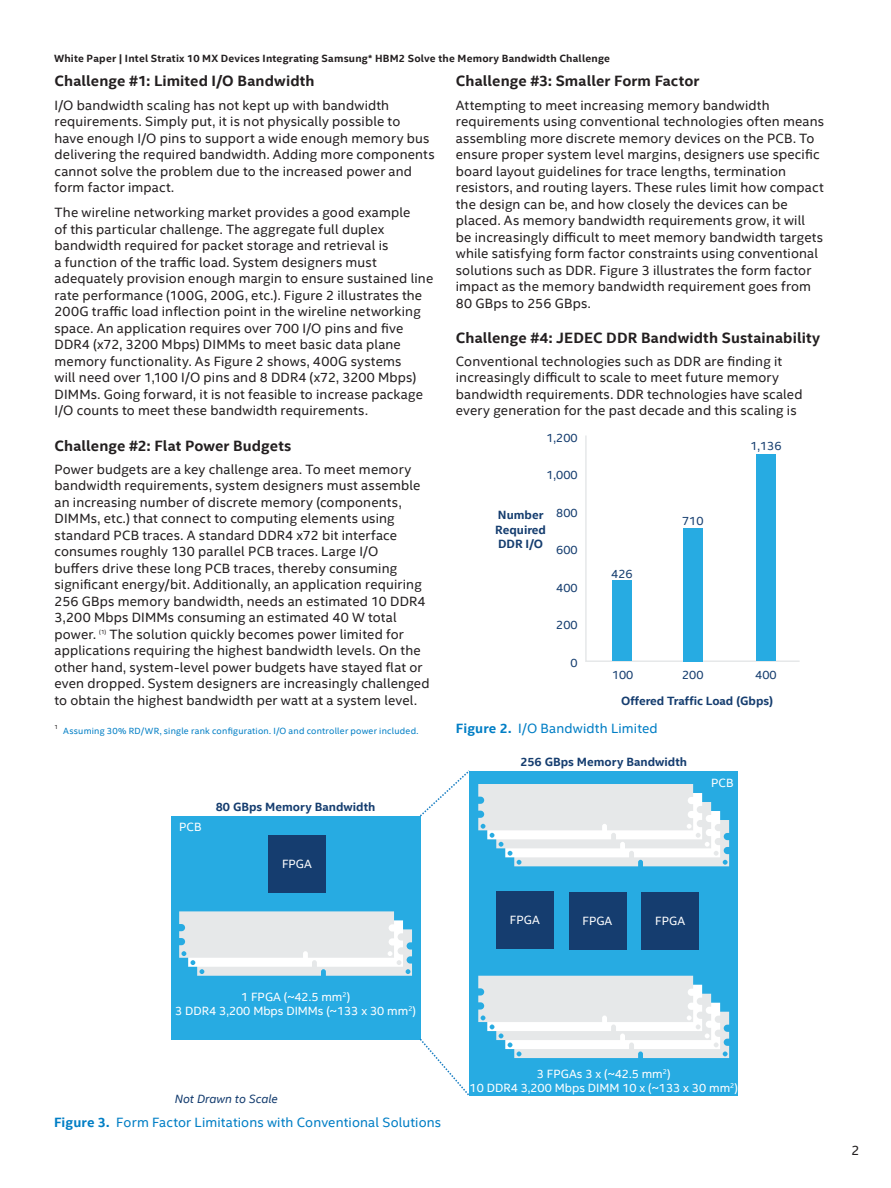
<style>
.page{position:relative;width:891px;height:1188px;background:#fff}
.page>*{position:absolute;margin:0;border:0;box-sizing:border-box;transform-origin:0 0}
.t1{font:700 15px "Intel Clear";letter-spacing:.01em;color:#231f20}
.t2{font:13.5px/16.5px "Intel Clear";letter-spacing:.01em;color:#231f20}
.t3{font:13.5px "Intel Clear";letter-spacing:.01em;color:#007ec5}
.t4{font:12px/14.4px "Intel Clear";color:#fff;text-align:center}
.t5{font:700 12px/14.4px "Intel Clear";color:#153d6f}
.t6{font:12px "Intel Clear";color:#153d6f}
.t7{font:italic 12px "Intel Clear";letter-spacing:-.005em;color:#153d6f}
.t8{font:700 10.5px "Intel Clear";letter-spacing:.02em;color:#231f20}
.t9{font:9px "Intel Clear";letter-spacing:.025em;color:#007ec5}
.t10{font:6px "Intel Clear";color:#231f20}
.s1{font-weight:700}
</style>
<div class="page">
<svg style="left:585px;top:435px;width:215px;height:227px"></svg>
<div style="left:612px;top:581px;width:20px;height:80px;background:#27abe2"></div>
<div style="left:683px;top:528px;width:19px;height:133px;background:#27abe2"></div>
<div style="left:756px;top:455px;width:20px;height:206px;background:#27abe2"></div>
<div style="left:171px;top:816px;width:249px;height:223px;background:#27abe2"></div>
<div style="left:469px;top:771px;width:269px;height:325px;background:#27abe2"></div>
<svg style="left:179px;top:911px;width:233px;height:65px;background:#dee7eb"></svg>
<svg style="left:478px;top:784px;width:251px;height:82px;background:#d9e7ed"></svg>
<svg style="left:478px;top:976px;width:251px;height:82px;background:#d9e7ed"></svg>
<svg style="left:420px;top:770px;width:50px;height:48px"></svg>
<svg style="left:418px;top:1037px;width:51px;height:59px"></svg>
<div style="left:268px;top:836px;width:58px;height:57px;background:#153d6f"></div>
<div style="left:496px;top:892px;width:57px;height:57px;background:#153d6f"></div>
<div style="left:569px;top:892px;width:57px;height:58px;background:#153d6f"></div>
<div style="left:642px;top:892px;width:57px;height:58px;background:#153d6f"></div>
<p class="t8" style="left:54px;top:51px;width:558px">White Paper | Intel Stratix 10 MX Devices Integrating Samsung* HBM2 Solve the Memory Bandwidth Challenge</p>
<p class="t1" style="left:55px;top:71px;width:262px">Challenge #1: Limited I/O Bandwidth</p>
<p class="t2" style="left:55px;top:96px;width:382px">I/O bandwidth scaling has not kept up with bandwidth requirements. Simply put, it is not physically possible to<br>have enough I/O pins to support a wide enough memory bus delivering the required bandwidth. Adding more components cannot solve the problem due to the increased power and form factor impact.</p>
<p class="t2" style="left:55px;top:204px;width:380px">The wireline networking market provides a good example<br>of this particular challenge. The aggregate full duplex bandwidth required for packet storage and retrieval is<br>a function of the traffic load. System designers must adequately provision enough margin to ensure sustained line rate performance (100G, 200G, etc.). Figure 2 illustrates the 200G traffic load inflection point in the wireline networking space. An application requires over 700 I/O pins and five DDR4 (x72, 3200 Mbps) DIMMs to meet basic data plane memory functionality. As Figure 2 shows, 400G systems<br>will need over 1,100 I/O pins and 8 DDR4 (x72, 3200 Mbps)<br>DIMMs. Going forward, it is not feasible to increase package I/O counts to meet these bandwidth requirements.</p>
<p class="t1" style="left:55px;top:435px;width:238px">Challenge #2: Flat Power Budgets</p>
<p class="t2" style="left:55px;top:460px;width:372px">Power budgets are a key challenge area. To meet memory bandwidth requirements, system designers must assemble an increasing number of discrete memory (components, DIMMs, etc.) that connect to computing elements using standard PCB traces. A standard DDR4 x72 bit interface consumes roughly 130 parallel PCB traces. Large I/O buffers drive these long PCB traces, thereby consuming significant energy/bit. Additionally, an application requiring 256 GBps memory bandwidth, needs an estimated 10 DDR4<br>3,200 Mbps DIMMs consuming an estimated 40 W total power.</p>
<p class="t2" style="left:55px;top:625px;width:376px;text-indent:55px">The solution quickly becomes power limited for applications requiring the highest bandwidth levels. On the other hand, system-level power budgets have stayed flat or even dropped. System designers are increasingly challenged to obtain the highest bandwidth per watt at a system level.</p>
<p class="t10" style="left:99px;top:628px;width:8px">(1)</p>
<p class="t10" style="left:55px;top:723px;width:5px">1</p>
<p class="t9" style="left:63px;top:724px;width:357px">Assuming 30% RD/WR, single rank configuration. I/O and controller power included.</p>
<p class="t4" style="left:179px;top:820px;width:24px">PCB</p>
<p class="t5" style="left:216px;top:799px;width:161px">80 GBps Memory Bandwidth</p>
<p class="t4" style="left:282px;top:856px;width:31px">FPGA</p>
<p class="t1" style="left:456px;top:71px;width:245px">Challenge #3: Smaller Form Factor</p>
<p class="t2" style="left:456px;top:96px;width:370px">Attempting to meet increasing memory bandwidth requirements using conventional technologies often means assembling more discrete memory devices on the PCB. To ensure proper system level margins, designers use specific board layout guidelines for trace lengths, termination resistors, and routing layers. These rules limit how compact the design can be, and how closely the devices can be placed. As memory bandwidth requirements grow, it will be increasingly difficult to meet memory bandwidth targets while satisfying form factor constraints using conventional solutions such as DDR. Figure 3 illustrates the form factor impact as the memory bandwidth requirement goes from 80 GBps to 256 GBps.</p>
<p class="t1" style="left:456px;top:327px;width:366px">Challenge #4: JEDEC DDR Bandwidth Sustainability</p>
<p class="t2" style="left:456px;top:353px;width:348px">Conventional technologies such as DDR are finding it increasingly difficult to scale to meet future memory bandwidth requirements. DDR technologies have scaled every generation for the past decade and this scaling is</p>
<p class="t6" style="left:547px;top:429px;width:33px">1,200</p>
<p class="t6" style="left:547px;top:467px;width:33px">1,000</p>
<p class="t6" style="left:556px;top:504px;width:23px">800</p>
<p class="t6" style="left:556px;top:542px;width:23px">600</p>
<p class="t6" style="left:556px;top:579px;width:23px">400</p>
<p class="t6" style="left:556px;top:617px;width:23px">200</p>
<p class="t6" style="left:571px;top:654px;width:9px">0</p>
<p class="t5" style="left:495px;top:508px;width:52px">Number<br>Required<br>DDR I/O</p>
<p class="t6" style="left:611px;top:565px;width:23px">426</p>
<p class="t6" style="left:682px;top:513px;width:23px">710</p>
<p class="t6" style="left:750px;top:438px;width:33px">1,136</p>
<p class="t6" style="left:612px;top:666px;width:23px">100</p>
<p class="t6" style="left:682px;top:666px;width:23px">200</p>
<p class="t6" style="left:755px;top:666px;width:23px">400</p>
<p class="t5" style="left:621px;top:694px;width:154px">Offered Traffic Load (Gbps)</p>
<p class="t3" style="left:456px;top:719px;width:203px"><span class="s1">Figure 2.</span> I/O Bandwidth Limited</p>
<p class="t5" style="left:520px;top:754px;width:168px">256 GBps Memory Bandwidth</p>
<p class="t4" style="left:711px;top:776px;width:24px">PCB</p>
<p class="t4" style="left:510px;top:912px;width:31px">FPGA</p>
<p class="t4" style="left:583px;top:913px;width:31px">FPGA</p>
<p class="t4" style="left:655px;top:913px;width:31px">FPGA</p>
<p class="t4" style="left:175px;top:989px;width:242px">1 FPGA (~42.5 mm<sup>2</sup>)<br>3 DDR4 3,200 Mbps DIMMs (~133 x 30 mm<sup>2</sup>)</p>
<p class="t7" style="left:175px;top:1090px;width:104px">Not Drawn to Scale</p>
<p class="t3" style="left:54px;top:1113px;width:389px"><span class="s1">Figure 3.</span> Form Factor Limitations with Conventional Solutions</p>
<p class="t4" style="left:470px;top:1066px;width:270px">3 FPGAs 3 x (~42.5 mm<sup>2</sup>)<br>10 DDR4 3,200 Mbps DIMM 10 x (~133 x 30 mm<sup>2</sup>)</p>
<p class="t2" style="left:852px;top:1142px;width:10px">2</p>
</div>
